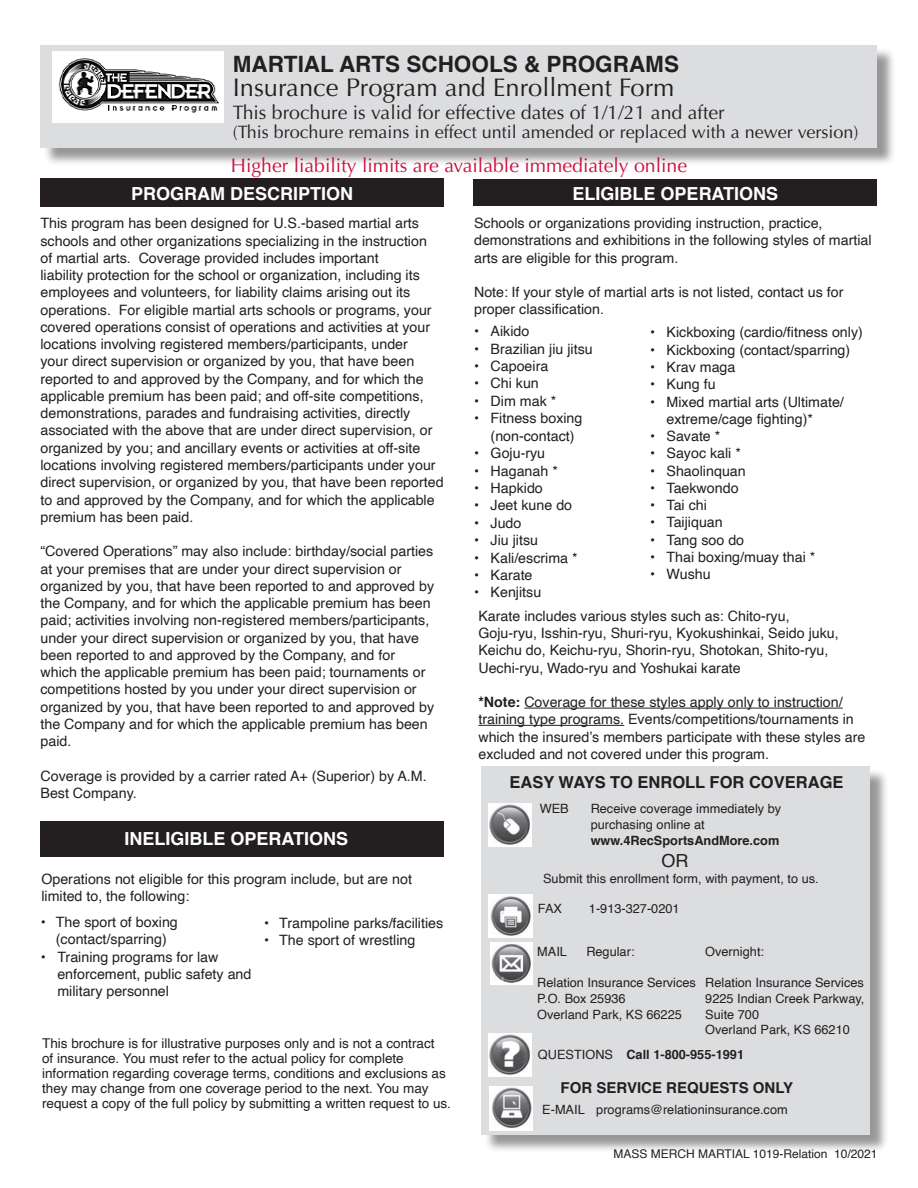
<style>
.page{position:relative;width:918px;height:1188px;background:#fff}
.page>*{position:absolute;margin:0;border:0;box-sizing:border-box;transform-origin:0 0}
.t1{font:25.5px "Optima";color:#231f20}
.t2{font:700 22.5px "Helvetica";color:#231f20}
.t3{font:19.5px "Optima";color:#231f20}
.t4{font:19.5px "Optima";color:#cd0d40}
.t5{font:18px "Optima";color:#231f20}
.t6{font:700 18px "Helvetica";color:#fff}
.t7{font:18px "Helvetica";color:#231f20}
.t8{font:700 16.5px "Helvetica";color:#231f20}
.t9{font:700 15px "Helvetica";color:#231f20}
.t10{font:14.25px/17.2px "Helvetica";color:#231f20}
.t11{font:13.5px/15px "Helvetica";color:#231f20}
.t12{font:12.75px/15.8px "Helvetica";color:#231f20}
.t13{font:700 12.75px "Helvetica";color:#231f20}
.t14{font:12px "Helvetica";color:#231f20}
.s1{font-weight:700}
.s2{font-weight:400}
</style>
<div class="page">
<div style="left:40px;top:178px;width:404px;height:29px;background:#231f20"></div>
<div style="left:43px;top:47px;width:853px;height:120px;background:#231f20;opacity:.47"></div>
<div style="left:40px;top:45px;width:838px;height:103px;background:#dcdddf"></div>
<hr style="left:524px;top:708px;width:319px;height:1px;background:#231f20">
<hr style="left:478px;top:725px;width:146px;height:1px;background:#231f20">
<div style="left:474px;top:179px;width:403px;height:27px;background:#231f20"></div>
<div style="left:40px;top:821px;width:404px;height:36px;background:#231f20"></div>
<img style="left:52px;top:52px;width:171px;height:70px">
<div style="left:484px;top:769px;width:405px;height:385px;background:#231f20;opacity:.47"></div>
<div style="left:481px;top:767px;width:389px;height:368px;background:#dcdddf"></div>
<img style="left:489px;top:803px;width:42px;height:44px">
<img style="left:489px;top:894px;width:43px;height:43px">
<img style="left:490px;top:943px;width:42px;height:42px">
<img style="left:489px;top:1087px;width:44px;height:43px">
<img style="left:489px;top:1033px;width:42px;height:44px">
<h2 class="t2" style="left:233px;top:46px;width:448px">MARTIAL ARTS SCHOOLS &amp; PROGRAMS</h2>
<h1 class="t1" style="left:233px;top:73px;width:443px">Insurance Program and Enrollment Form</h1>
<h3 class="t3" style="left:233px;top:101px;width:493px">This brochure is valid for effective dates of 1/1/21 and after</h3>
<p class="t5" style="left:233px;top:122px;width:627px">(This brochure remains in effect until amended or replaced with a newer version)</p>
<h3 class="t4" style="left:231px;top:154px;width:458px">Higher liability limits are available immediately online</h3>
<p class="t6" style="left:131px;top:179px;width:224px">PROGRAM DESCRIPTION</p>
<p class="t10" style="left:40px;top:215px;width:405px">This program has been designed for U.S.-based martial arts schools and other organizations specializing in the instruction<br>of martial arts. Coverage provided includes important<br>liability protection for the school or organization, including its employees and volunteers, for liability claims arising out its operations. For eligible martial arts schools or programs, your covered operations consist of operations and activities at your locations involving registered members/participants, under<br>your direct supervision or organized by you, that have been reported to and approved by the Company, and for which the applicable premium has been paid; and off-site competitions, demonstrations, parades and fundraising activities, directly associated with the above that are under direct supervision, or organized by you; and ancillary events or activities at off-site locations involving registered members/participants under your direct supervision, or organized by you, that have been reported to and approved by the Company, and for which the applicable premium has been paid.</p>
<p class="t10" style="left:40px;top:543px;width:395px">“Covered Operations” may also include: birthday/social parties at your premises that are under your direct supervision or organized by you, that have been reported to and approved by the Company, and for which the applicable premium has been paid; activities involving non-registered members/participants, under your direct supervision or organized by you, that have been reported to and approved by the Company, and for which the applicable premium has been paid; tournaments or competitions hosted by you under your direct supervision or organized by you, that have been reported to and approved by the Company and for which the applicable premium has been paid.</p>
<p class="t10" style="left:40px;top:767px;width:388px">Coverage is provided by a carrier rated A+ (Superior) by A.M.<br>Best Company.</p>
<p class="t6" style="left:125px;top:824px;width:225px">INELIGIBLE OPERATIONS</p>
<p class="t10" style="left:41px;top:870px;width:372px">Operations not eligible for this program include, but are not limited to, the following:</p>
<p class="t10" style="left:41px;top:914px;width:138px;text-align:center">• The sport of boxing (contact/sparring)</p>
<p class="t10" style="left:57px;top:948px;width:196px;text-indent:-17px">• Training programs for law enforcement, public safety and military personnel</p>
<p class="t10" style="left:264px;top:915px;width:181px">• Trampoline parks/facilities</p>
<p class="t10" style="left:264px;top:932px;width:153px">• The sport of wrestling</p>
<p class="t11" style="left:42px;top:1036px;width:410px">This brochure is for illustrative purposes only and is not a contract<br>of insurance. You must refer to the actual policy for complete information regarding coverage terms, conditions and exclusions as they may change from one coverage period to the next. You may request a copy of the full policy by submitting a written request to us.</p>
<p class="t6" style="left:573px;top:179px;width:207px">ELIGIBLE OPERATIONS</p>
<p class="t10" style="left:474px;top:215px;width:399px">Schools or organizations providing instruction, practice, demonstrations and exhibitions in the following styles of martial arts are eligible for this program.</p>
<p class="t10" style="left:474px;top:284px;width:371px">Note: If your style of martial arts is not listed, contact us for proper classification.</p>
<p class="t10" style="left:474px;top:323px;width:57px">• Aikido</p>
<p class="t10" style="left:474px;top:340px;width:120px">• Brazilian jiu jitsu</p>
<p class="t10" style="left:474px;top:358px;width:76px">• Capoeira</p>
<p class="t10" style="left:474px;top:375px;width:66px">• Chi kun</p>
<p class="t10" style="left:474px;top:393px;width:84px">• Dim mak *</p>
<p class="t10" style="left:491px;top:410px;width:93px;text-indent:-17px">• Fitness boxing (non-contact)</p>
<p class="t10" style="left:474px;top:445px;width:73px">• Goju-ryu</p>
<p class="t10" style="left:474px;top:463px;width:85px">• Haganah *</p>
<p class="t10" style="left:474px;top:480px;width:70px">• Hapkido</p>
<p class="t10" style="left:474px;top:497px;width:100px">• Jeet kune do</p>
<p class="t10" style="left:474px;top:514px;width:49px">• Judo</p>
<p class="t10" style="left:474px;top:532px;width:66px">• Jiu jitsu</p>
<p class="t10" style="left:474px;top:550px;width:105px">• Kali/escrima *</p>
<p class="t10" style="left:474px;top:567px;width:60px">• Karate</p>
<p class="t10" style="left:474px;top:584px;width:69px">• Kenjitsu</p>
<p class="t10" style="left:650px;top:324px;width:214px">• Kickboxing (cardio/fitness only)</p>
<p class="t10" style="left:650px;top:342px;width:202px">• Kickboxing (contact/sparring)</p>
<p class="t10" style="left:650px;top:359px;width:87px">• Krav maga</p>
<p class="t10" style="left:650px;top:376px;width:67px">• Kung fu</p>
<p class="t10" style="left:667px;top:394px;width:179px;text-indent:-17px">• Mixed martial arts (Ultimate/ extreme/cage fighting)*</p>
<p class="t10" style="left:650px;top:428px;width:72px">• Savate *</p>
<p class="t10" style="left:650px;top:445px;width:92px">• Sayoc kali *</p>
<p class="t10" style="left:650px;top:463px;width:97px">• Shaolinquan</p>
<p class="t10" style="left:650px;top:480px;width:90px">• Taekwondo</p>
<p class="t10" style="left:650px;top:497px;width:58px">• Tai chi</p>
<p class="t10" style="left:650px;top:514px;width:74px">• Taijiquan</p>
<p class="t10" style="left:650px;top:532px;width:96px">• Tang soo do</p>
<p class="t10" style="left:650px;top:549px;width:167px">• Thai boxing/muay thai *</p>
<p class="t10" style="left:650px;top:566px;width:62px">• Wushu</p>
<p class="t10" style="left:478px;top:608px;width:362px">Karate includes various styles such as: Chito-ryu, Goju-ryu, Isshin-ryu, Shuri-ryu, Kyokushinkai, Seido juku, Keichu do, Keichu-ryu, Shorin-ryu, Shotokan, Shito-ryu, Uechi-ryu, Wado-ryu and Yoshukai karate</p>
<p class="t10" style="left:478px;top:694px;width:389px"><span class="s1">*Note:</span> Coverage for these styles apply only to instruction/ training type programs. Events/competitions/tournaments in which the insured’s members participate with these styles are excluded and not covered under this program.</p>
<p class="t8" style="left:509px;top:769px;width:336px">EASY WAYS TO ENROLL FOR COVERAGE</p>
<p class="t12" style="left:540px;top:801px;width:31px">WEB</p>
<p class="t12" style="left:591px;top:801px;width:192px">Receive coverage immediately by purchasing online at</p>
<p class="t13" style="left:591px;top:830px;width:190px">www.4RecSportsAndMore.com</p>
<p class="t7" style="left:662px;top:847px;width:28px">OR</p>
<p class="t12" style="left:543px;top:871px;width:277px">Submit this enrollment form, with payment, to us.</p>
<p class="t12" style="left:538px;top:901px;width:26px">FAX</p>
<p class="t12" style="left:589px;top:901px;width:92px">1-913-327-0201</p>
<p class="t12" style="left:537px;top:944px;width:31px">MAIL</p>
<p class="t12" style="left:586px;top:944px;width:50px">Regular:</p>
<p class="t12" style="left:537px;top:975px;width:160px">Relation Insurance Services<br>P.O. Box 25936<br>Overland Park, KS 66225</p>
<p class="t12" style="left:705px;top:944px;width:60px">Overnight:</p>
<p class="t12" style="left:705px;top:975px;width:161px">Relation Insurance Services<br>9225 Indian Creek Parkway,<br>Suite 700<br>Overland Park, KS 66210</p>
<p class="t13" style="left:538px;top:1044px;width:208px"><span class="s2">QUESTIONS</span> Call 1-800-955-1991</p>
<p class="t9" style="left:561px;top:1075px;width:234px">FOR SERVICE REQUESTS ONLY</p>
<p class="t12" style="left:542px;top:1102px;width:247px">E-MAIL programs@relationinsurance.com</p>
<p class="t14" style="left:614px;top:1144px;width:266px">MASS MERCH MARTIAL 1019-Relation 10/2021</p>
</div>
